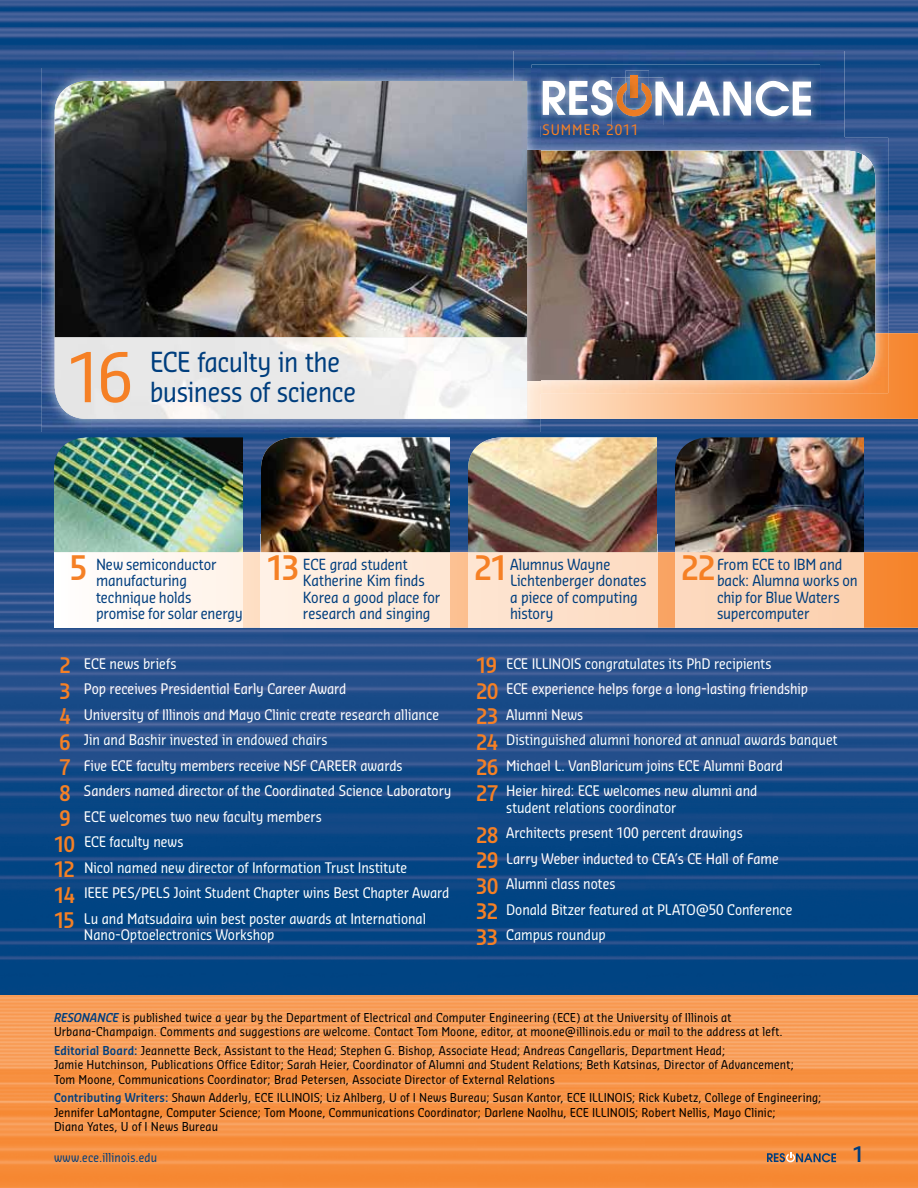
<style>
.page{position:relative;width:918px;height:1188px;background:#fff}
.page>*{position:absolute;margin:0;border:0;box-sizing:border-box;transform-origin:0 0}
.t1{font:67.05px "Sansa Con Std";color:#f58025}
.t2{font:27px/30px "Sansa Con Std";letter-spacing:-.015em;color:#003e7e}
.t3{font:600 21px "Sansa Con Std";color:#003e7e}
.t4{font:15px/16.5px "Sansa Con Std";letter-spacing:-.005em;color:#003e7e}
.t5{font:14.25px/25.5px "Sansa Con Std";letter-spacing:-.005em;color:#fff}
.t6{font:14.25px "Sansa Con Std";letter-spacing:.07em;color:#f58025}
.t7{font:12px/14.2px "Sansa Con Std";letter-spacing:.015em;color:#000}
.t8{font:12px "Sansa Con Std";letter-spacing:.015em;color:#003e7e}
.s1{font-weight:600;font-size:33px;color:#f58025}
.s2{font-weight:600;font-size:21px;color:#f58025}
.s3{font-weight:600;font-style:italic;color:#003e7e}
.s4{font-weight:600;color:#003e7e}
</style>
<div class="page">
<img style="left:0;top:0;width:918px;height:996px">
<svg style="left:243px;top:552px;width:675px;height:76px;background:#f8a463"></svg>
<div style="left:261px;top:552px;width:189px;height:76px;background:#feeddd"></div>
<div style="left:675px;top:552px;width:189px;height:76px;background:#fcd5b7"></div>
<div style="left:54px;top:552px;width:189px;height:76px;background:#fff8f2"></div>
<div style="left:468px;top:552px;width:189px;height:76px;background:#fde0ca"></div>
<img style="left:261px;top:437px;width:189px;height:115px">
<img style="left:675px;top:437px;width:189px;height:115px">
<img style="left:54px;top:437px;width:189px;height:115px">
<img style="left:468px;top:437px;width:189px;height:115px">
<img style="left:540px;top:138px;width:348px;height:195px">
<img style="left:856px;top:151px;width:19px;height:182px">
<img style="left:527px;top:151px;width:329px;height:182px">
<img style="left:513px;top:51px;width:331px;height:87px">
<img style="left:540px;top:138px;width:304px;height:11px">
<img style="left:532px;top:65px;width:288px;height:60px">
<img style="left:626px;top:70px;width:23px;height:6px">
<img style="left:611px;top:116px;width:52px;height:11px">
<svg style="left:543px;top:76px;width:268px;height:40px"></svg>
<img style="left:0;top:996px;width:918px;height:192px">
<svg style="left:767px;top:1152px;width:69px;height:10px"></svg>
<img style="left:42px;top:68px;width:471px;height:51px">
<img style="left:42px;top:119px;width:49px;height:313px">
<img style="left:91px;top:419px;width:449px;height:13px">
<img style="left:513px;top:68px;width:27px;height:70px">
<svg style="left:527px;top:138px;width:13px;height:14px"></svg>
<img style="left:532px;top:68px;width:8px;height:57px">
<img style="left:55px;top:81px;width:472px;height:252px">
<img style="left:55px;top:333px;width:863px;height:86px">
<img style="left:55px;top:337px;width:472px;height:82px">
<h1 class="t1" style="left:68px;top:333px;width:67px">16</h1>
<h2 class="t2" style="left:150px;top:346px;width:208px">ECE faculty in the business of science</h2>
<p class="t6" style="left:542px;top:121px;width:98px">SUMMER 2011</p>
<p class="t4" style="left:96px;top:555px;width:148px;text-indent:-26px"><span class="s1">5</span> New semiconductor manufacturing technique holds promise for solar energy</p>
<p class="t4" style="left:510px;top:555px;width:138px;text-indent:-36px"><span class="s1">21</span> Alumnus Wayne<br>Lichtenberger donates a piece of computing history</p>
<p class="t5" style="left:60px;top:650px;width:118px"><span class="s2">2</span> ECE news briefs</p>
<p class="t5" style="left:60px;top:675px;width:288px"><span class="s2">3</span> Pop receives Presidential Early Career Award</p>
<p class="t5" style="left:60px;top:701px;width:381px"><span class="s2">4</span> University of Illinois and Mayo Clinic create research alliance</p>
<p class="t5" style="left:60px;top:726px;width:269px"><span class="s2">6</span> Jin and Bashir invested in endowed chairs</p>
<p class="t5" style="left:60px;top:752px;width:344px"><span class="s2">7</span> Five ECE faculty members receive NSF CAREER awards</p>
<p class="t5" style="left:60px;top:777px;width:393px"><span class="s2">8</span> Sanders named director of the Coordinated Science Laboratory</p>
<p class="t5" style="left:60px;top:803px;width:264px"><span class="s2">9</span> ECE welcomes two new faculty members</p>
<p class="t5" style="left:54px;top:828px;width:131px"><span class="s2">10</span> ECE faculty news</p>
<p class="t5" style="left:54px;top:854px;width:355px"><span class="s2">12</span> Nicol named new director of Information Trust Institute</p>
<p class="t5" style="left:54px;top:879px;width:397px"><span class="s2">14</span> IEEE PES/PELS Joint Student Chapter wins Best Chapter Award</p>
<p class="t5" style="left:54px;top:905px;width:374px"><span class="s2">15</span> Lu and Matsudaira win best poster awards at International</p>
<p class="t5" style="left:84px;top:921px;width:192px">Nano-Optoelectronics Workshop</p>
<p class="t4" style="left:303px;top:555px;width:139px;text-indent:-36px"><span class="s1">13</span> ECE grad student<br>Katherine Kim finds<br>Korea a good place for research and singing</p>
<p class="t4" style="left:717px;top:555px;width:142px;text-indent:-36px"><span class="s1">22</span>From ECE to IBM and back: Alumna works on chip for Blue Waters supercomputer</p>
<p class="t5" style="left:476px;top:650px;width:363px"><span class="s2">19</span> ECE ILLINOIS congratulates its PhD recipients<br><span class="s2">20</span> ECE experience helps forge a long-lasting friendship<br><span class="s2">23</span> Alumni News<br><span class="s2">24</span> Distinguished alumni honored at annual awards banquet <span class="s2">26</span> Michael L. VanBlaricum joins ECE Alumni Board<br><span class="s2">27</span> Heier hired: ECE welcomes new alumni and</p>
<p class="t5" style="left:476px;top:794px;width:318px;text-indent:30px">student relations coordinator<br><span class="s2">28</span> Architects present 100 percent drawings<br><span class="s2">29</span> Larry Weber inducted to CEA’s CE Hall of Fame <span class="s2">30</span> Alumni class notes<br><span class="s2">32</span> Donald Bitzer featured at PLATO@50 Conference <span class="s2">33</span> Campus roundup</p>
<p class="t7" style="left:54px;top:1010px;width:730px"><span class="s3">RESONANCE</span> is published twice a year by the Department of Electrical and Computer Engineering (ECE) at the University of Illinois at<br>Urbana-Champaign. Comments and suggestions are welcome. Contact Tom Moone, editor, at moone@illinois.edu or mail to the address at left.</p>
<p class="t7" style="left:54px;top:1043px;width:741px"><span class="s4">Editorial Board:</span> Jeannette Beck, Assistant to the Head; Stephen G. Bishop, Associate Head; Andreas Cangellaris, Department Head;<br>Jamie Hutchinson, Publications Office Editor; Sarah Heier, Coordinator of Alumni and Student Relations; Beth Katsinas, Director of Advancement;<br>Tom Moone, Communications Coordinator; Brad Petersen, Associate Director of External Relations</p>
<p class="t7" style="left:54px;top:1090px;width:769px"><span class="s4">Contributing Writers:</span> Shawn Adderly, ECE ILLINOIS; Liz Ahlberg, U of I News Bureau; Susan Kantor, ECE ILLINOIS; Rick Kubetz, College of Engineering;<br>Jennifer LaMontagne, Computer Science; Tom Moone, Communications Coordinator; Darlene Naolhu, ECE ILLINOIS; Robert Nellis, Mayo Clinic;<br>Diana Yates, U of I News Bureau</p>
<p class="t8" style="left:54px;top:1150px;width:105px">www.ece.illinois.edu</p>
<h3 class="t3" style="left:853px;top:1140px;width:13px">1</h3>
</div>
